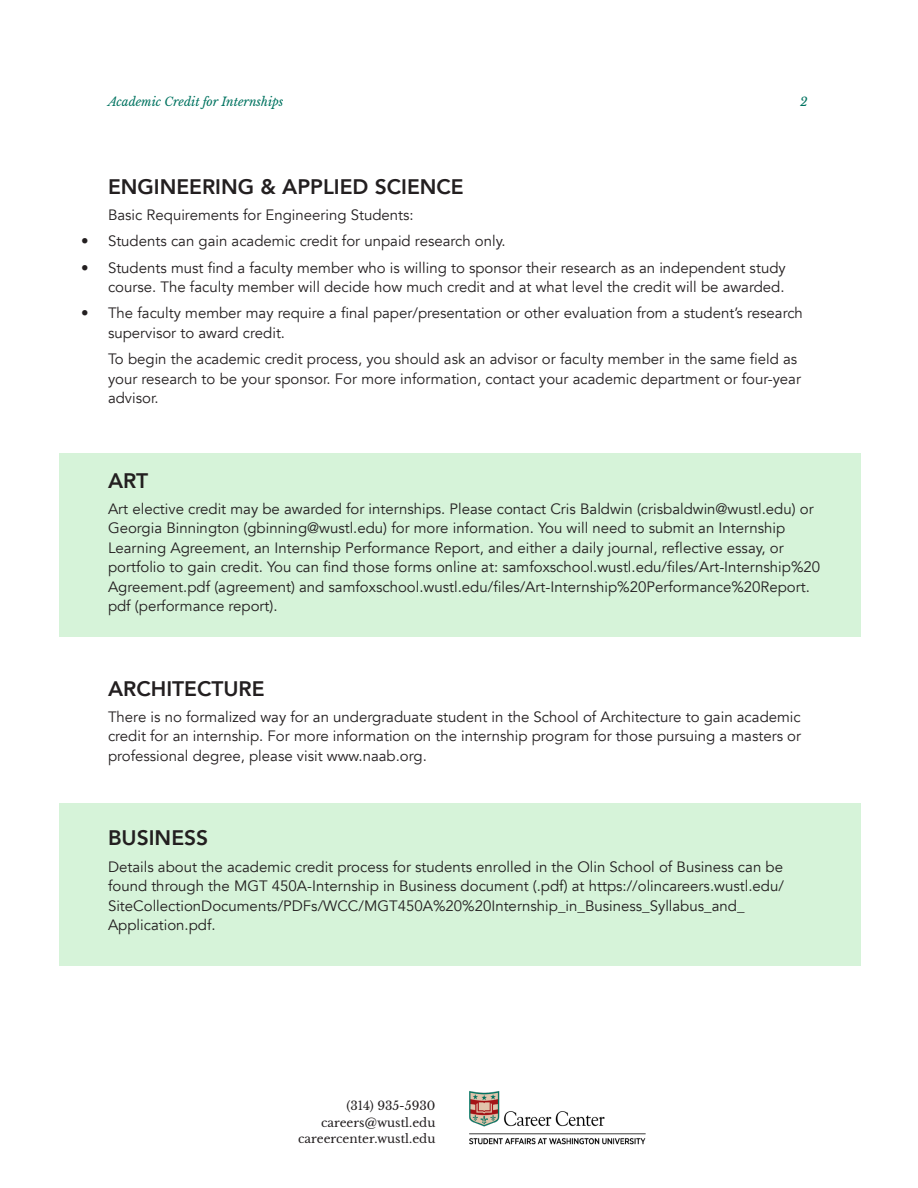
<style>
.page{position:relative;width:918px;height:1188px;background:#fff}
.page>*{position:absolute;margin:0;border:0;box-sizing:border-box;transform-origin:0 0}
.t1{font:800 21px "Avenir";color:#231f20}
.t2{font:15px/19.5px "Avenir";color:#231f20}
.t3{font:12px/16.5px "Libre Baskerville";color:#231f20;text-align:right}
.t4{font:italic 12px "Libre Baskerville";color:#007360}
</style>
<div class="page">
<img style="left:469px;top:1091px;width:177px;height:54px">
<div style="left:59px;top:804px;width:802px;height:162px;background:#d6f3d9"></div>
<div style="left:59px;top:453px;width:802px;height:184px;background:#d6f3d9"></div>
<p class="t4" style="left:108px;top:94px;width:177px">Academic Credit for Internships</p>
<p class="t4" style="left:800px;top:94px;width:9px">2</p>
<h1 class="t1" style="left:108px;top:170px;width:357px">ENGINEERING &amp; APPLIED SCIENCE</h1>
<p class="t2" style="left:108px;top:205px;width:307px">Basic Requirements for Engineering Students:</p>
<p class="t2" style="left:81px;top:232px;width:426px">• Students can gain academic credit for unpaid research only.</p>
<p class="t2" style="left:81px;top:258px;width:706px;text-align:right">• Students must find a faculty member who is willing to sponsor their research as an independent study course. The faculty member will decide how much credit and at what level the credit will be awarded.</p>
<p class="t2" style="left:108px;top:304px;width:696px;text-indent:-27px">• The faculty member may require a final paper/presentation or other evaluation from a student’s research supervisor to award credit.</p>
<p class="t2" style="left:108px;top:349px;width:695px">To begin the academic credit process, you should ask an advisor or faculty member in the same field as your research to be your sponsor. For more information, contact your academic department or four-year advisor.</p>
<h1 class="t1" style="left:108px;top:464px;width:42px">ART</h1>
<p class="t2" style="left:108px;top:499px;width:714px">Art elective credit may be awarded for internships. Please contact Cris Baldwin (crisbaldwin@wustl.edu) or Georgia Binnington (gbinning@wustl.edu) for more information. You will need to submit an Internship Learning Agreement, an Internship Performance Report, and either a daily journal, reflective essay, or portfolio to gain credit. You can find those forms online at: samfoxschool.wustl.edu/files/Art-Internship%20<br>Agreement.pdf (agreement) and samfoxschool.wustl.edu/files/Art-Internship%20Performance%20Report. pdf (performance report).</p>
<h1 class="t1" style="left:108px;top:672px;width:158px">ARCHITECTURE</h1>
<p class="t2" style="left:108px;top:707px;width:695px;text-align:justify">There is no formalized way for an undergraduate student in the School of Architecture to gain academic credit for an internship. For more information on the internship program for those pursuing a masters or professional degree, please visit www.naab.org.</p>
<h1 class="t1" style="left:108px;top:822px;width:102px">BUSINESS</h1>
<p class="t2" style="left:108px;top:857px;width:677px">Details about the academic credit process for students enrolled in the Olin School of Business can be found through the MGT 450A-Internship in Business document (.pdf) at https://olincareers.wustl.edu/ SiteCollectionDocuments/PDFs/WCC/MGT450A%20%20Internship_in_Business_Syllabus_and_ Application.pdf.</p>
<p class="t3" style="left:298px;top:1098px;width:139px">(314) 935-5930 careers@wustl.edu careercenter.wustl.edu</p>
</div>
